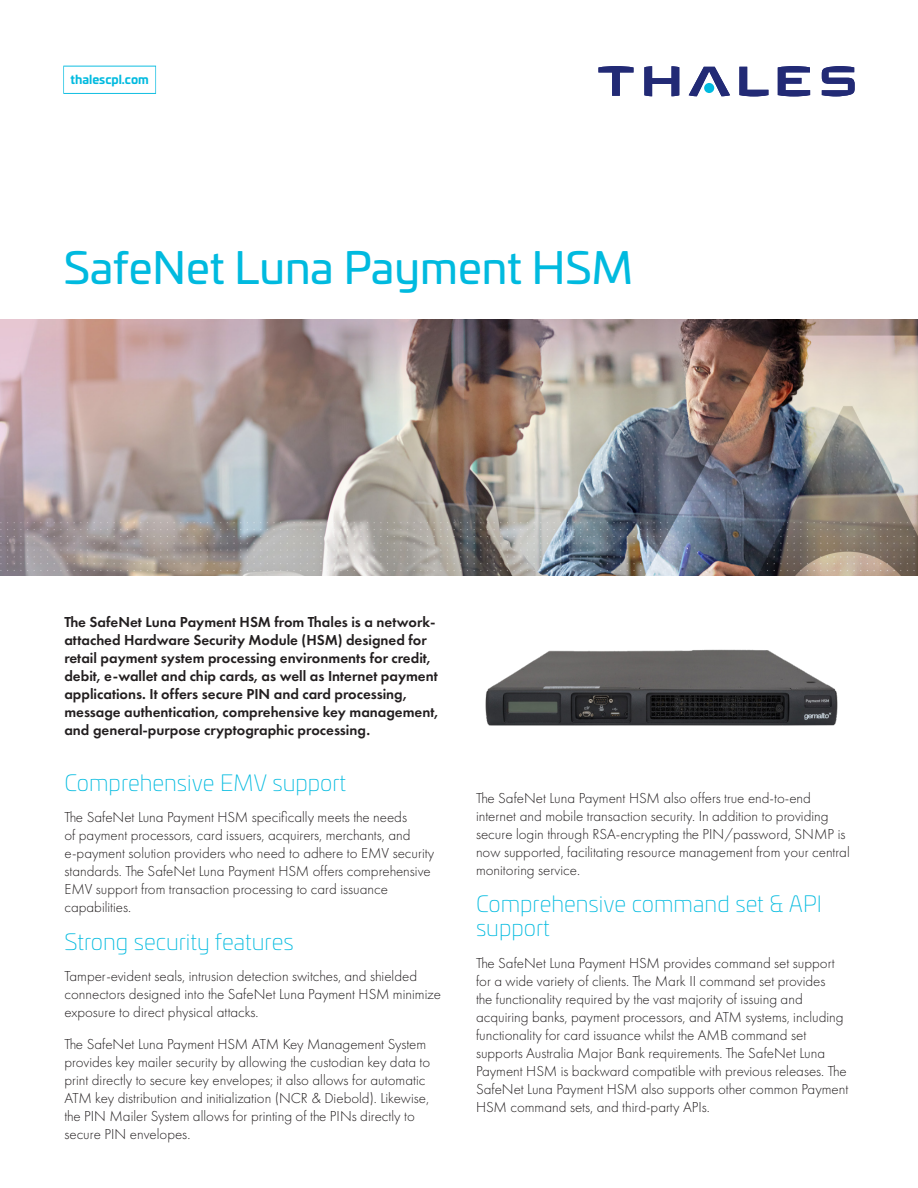
<style>
.page{position:relative;width:918px;height:1188px;background:#fff}
.page>*{position:absolute;margin:0;border:0;box-sizing:border-box;transform-origin:0 0}
.t1{font:43.5px "Univia Pro";color:#00badf}
.Body_copy{font:200 22.5px/24px "Univia Pro";color:#00badf}
.Subheader{font:200 22.5px "Univia Pro";color:#00badf}
.Body_copy-2{font:300 15px/18px "Futura PT";color:#231f20}
.Subheader-2{font:600 15px/18px "Futura PT";color:#231f20}
.t2{font:700 12px "Univia Pro";color:#00badf}
</style>
<div class="page">
<svg style="left:822px;top:66px;width:33px;height:30px"></svg>
<svg style="left:778px;top:66px;width:32px;height:30px"></svg>
<svg style="left:739px;top:67px;width:29px;height:29px"></svg>
<svg style="left:689px;top:67px;width:41px;height:29px"></svg>
<div style="left:704px;top:83px;width:10px;height:10px;background:#00badf;border-radius:50%"></div>
<svg style="left:644px;top:66px;width:35px;height:30px"></svg>
<svg style="left:598px;top:66px;width:36px;height:30px"></svg>
<img style="left:0;top:319px;width:918px;height:257px">
<svg style="left:63px;top:66px;width:93px;height:28px"></svg>
<img style="left:485px;top:649px;width:353px;height:77px">
<p class="t2" style="left:71px;top:70px;width:80px">thalescpl.com</p>
<p class="t1" style="left:64px;top:235px;width:571px">SafeNet Luna Payment HSM</p>
<p class="Subheader-2" style="left:64px;top:613px;width:376px">The SafeNet Luna Payment HSM from Thales is a network&shy;attached Hardware Security Module (HSM) designed for retail payment system processing environments for credit, debit, e-wallet and chip cards, as well as Internet payment applications. It offers secure PIN and card processing, message authentication, comprehensive key management, and general-purpose cryptographic processing.</p>
<p class="Subheader" style="left:64px;top:767px;width:283px">Comprehensive EMV support</p>
<p class="Body_copy-2" style="left:64px;top:808px;width:371px">The SafeNet Luna Payment HSM specifically meets the needs<br>of payment processors, card issuers, acquirers, merchants, and e-payment solution providers who need to adhere to EMV security standards. The SafeNet Luna Payment HSM offers comprehensive EMV support from transaction processing to card issuance capabilities.</p>
<p class="Body_copy" style="left:64px;top:928px;width:231px">Strong security features</p>
<p class="Body_copy-2" style="left:64px;top:967px;width:378px">Tamper-evident seals, intrusion detection switches, and shielded connectors designed into the SafeNet Luna Payment HSM minimize exposure to direct physical attacks.</p>
<p class="Body_copy-2" style="left:64px;top:1035px;width:367px">The SafeNet Luna Payment HSM ATM Key Management System provides key mailer security by allowing the custodian key data to print directly to secure key envelopes; it also allows for automatic ATM key distribution and initialization (NCR &amp; Diebold). Likewise, the PIN Mailer System allows for printing of the PINs directly to secure PIN envelopes.</p>
<p class="Body_copy-2" style="left:476px;top:789px;width:375px">The SafeNet Luna Payment HSM also offers true end-to-end internet and mobile transaction security. In addition to providing secure login through RSA-encrypting the PIN/password, SNMP is now supported, facilitating resource management from your central monitoring service.</p>
<p class="Body_copy" style="left:476px;top:891px;width:347px">Comprehensive command set &amp; API support</p>
<p class="Body_copy-2" style="left:476px;top:954px;width:374px">The SafeNet Luna Payment HSM provides command set support for a wide variety of clients. The Mark II command set provides<br>the functionality required by the vast majority of issuing and acquiring banks, payment processors, and ATM systems, including functionality for card issuance whilst the AMB command set supports Australia Major Bank requirements. The SafeNet Luna Payment HSM is backward compatible with previous releases. The SafeNet Luna Payment HSM also supports other common Payment HSM command sets, and third-party APIs.</p>
</div>
